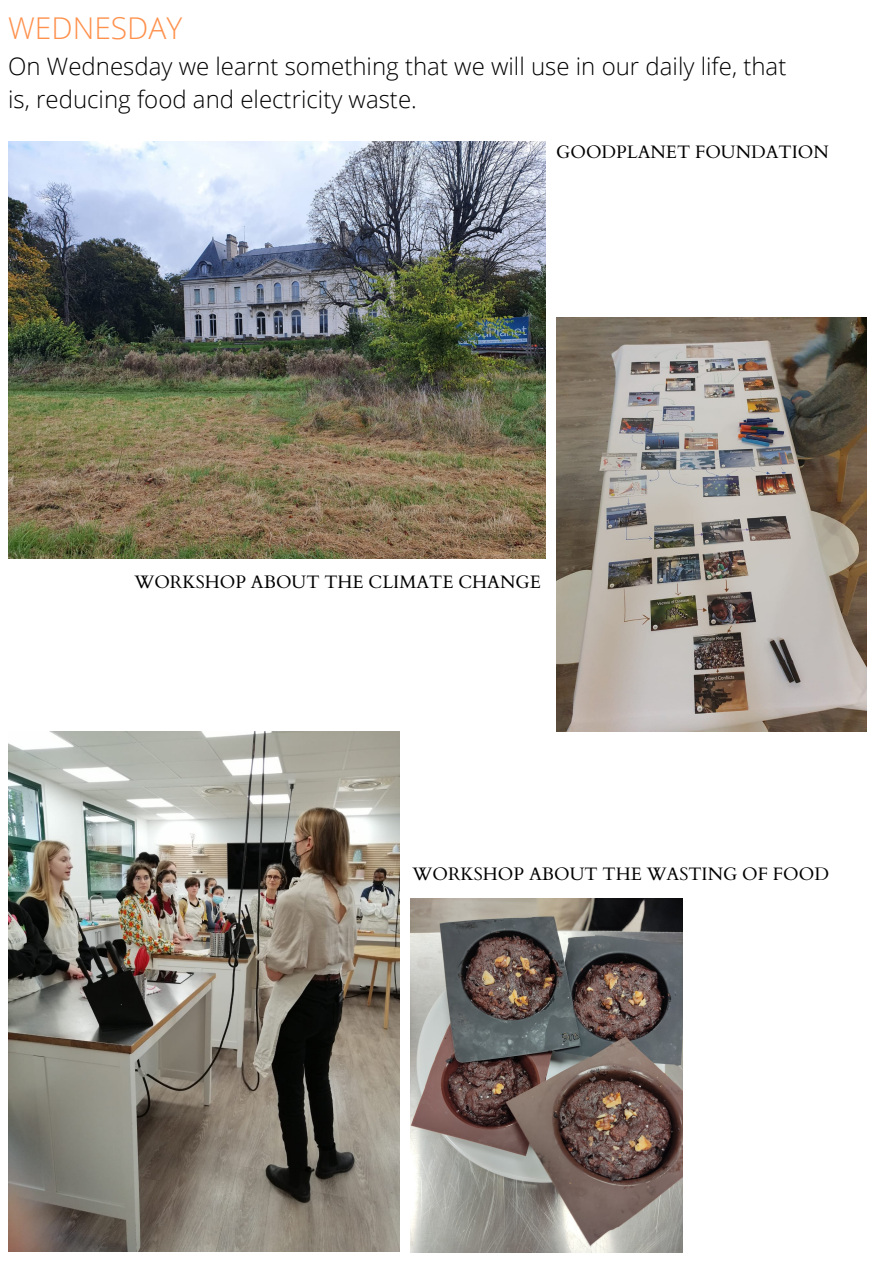
<style>
.page{position:relative;width:894px;height:1264px;background:#fff}
.page>*{position:absolute;margin:0;border:0;box-sizing:border-box;transform-origin:0 0}
.t1{font:300 30px "Open Sans";color:#ff914d}
.t2{font:300 24px/32.7px "Open Sans";color:#000}
.t3{font:18px "Cardo";color:#000}
</style>
<div class="page">
<img style="left:8px;top:142px;width:537px;height:416px">
<img style="left:8px;top:731px;width:391px;height:520px">
<img style="left:556px;top:318px;width:309px;height:413px">
<img style="left:410px;top:898px;width:272px;height:353px">
<p class="t1" style="left:8px;top:7px;width:176px">WEDNESDAY</p>
<p class="t2" style="left:8px;top:49px;width:779px">On Wednesday we learnt something that we will use in our daily life, that is, reducing food and electricity waste.</p>
<p class="t3" style="left:556px;top:140px;width:274px">GOODPLANET FOUNDATION</p>
<p class="t3" style="left:134px;top:569px;width:407px">WORKSHOP ABOUT THE CLIMATE CHANGE</p>
<p class="t3" style="left:412px;top:862px;width:418px">WORKSHOP ABOUT THE WASTING OF FOOD</p>
</div>
